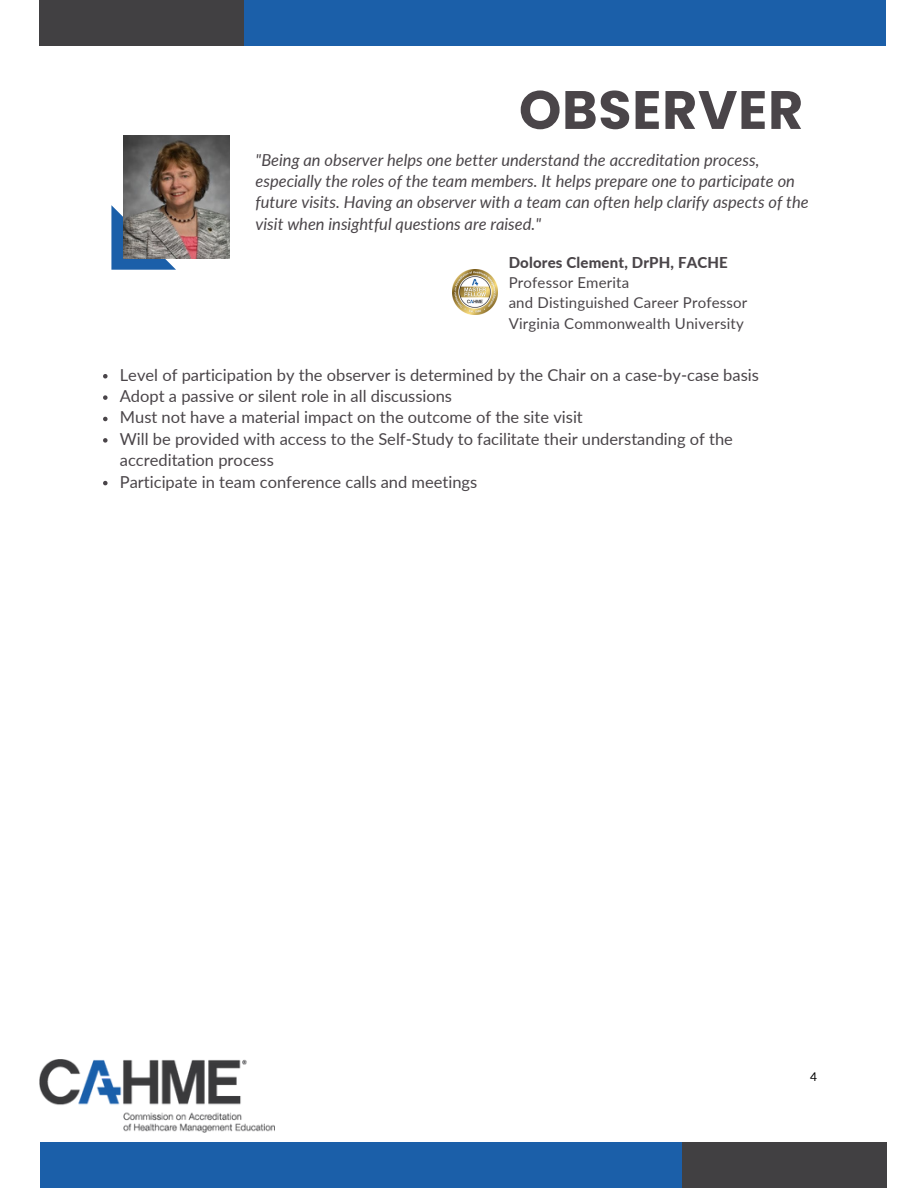
<style>
.page{position:relative;width:918px;height:1188px;background:#fff}
.page>*{position:absolute;margin:0;border:0;box-sizing:border-box;transform-origin:0 0}
.t1{font:700 54px "Poppins";letter-spacing:.015em;color:#4a4549}
.t2{font:16.5px/21.3px "Lato";color:#4a4549}
.t3{font:italic 16.5px/21.3px "Lato";color:#4a4549}
.t4{font:15px/20.2px "Lato";letter-spacing:.01em;color:#4a4549}
.t5{font:800 15px "Lato";letter-spacing:.01em;color:#4a4549}
.t6{font:12px "Lato";color:#000}
</style>
<div class="page">
<div style="left:243px;top:0;width:643px;height:45px;background:#1b5fa9"></div>
<div style="left:39px;top:0;width:204px;height:45px;background:#414042"></div>
<div style="left:40px;top:1143px;width:643px;height:45px;background:#1b5fa9"></div>
<div style="left:683px;top:1143px;width:204px;height:45px;background:#414042"></div>
<img style="left:39px;top:1060px;width:235px;height:73px">
<svg style="left:103px;top:374px;width:5px;height:4px"></svg>
<svg style="left:103px;top:395px;width:5px;height:5px"></svg>
<svg style="left:103px;top:417px;width:5px;height:4px"></svg>
<svg style="left:103px;top:438px;width:5px;height:5px"></svg>
<svg style="left:103px;top:481px;width:5px;height:4px"></svg>
<svg style="left:111px;top:205px;width:65px;height:65px"></svg>
<img style="left:123px;top:135px;width:107px;height:124px">
<img style="left:453px;top:270px;width:45px;height:45px">
<h1 class="t1" style="left:519px;top:72px;width:286px">OBSERVER</h1>
<p class="t3" style="left:256px;top:149px;width:555px">"Being an observer helps one better understand the accreditation process, especially the roles of the team members. It helps prepare one to participate on future visits. Having an observer with a team can often help clarify aspects of the visit when insightful questions are raised."</p>
<p class="t5" style="left:509px;top:253px;width:221px">Dolores Clement, DrPH, FACHE</p>
<p class="t4" style="left:509px;top:272px;width:240px">Professor Emerita<br>and Distinguished Career Professor<br>Virginia Commonwealth University</p>
<p class="t2" style="left:120px;top:364px;width:641px">Level of participation by the observer is determined by the Chair on a case-by-case basis Adopt a passive or silent role in all discussions<br>Must not have a material impact on the outcome of the site visit<br>Will be provided with access to the Self-Study to facilitate their understanding of the accreditation process<br>Participate in team conference calls and meetings</p>
<p class="t6" style="left:810px;top:1069px;width:8px">4</p>
</div>
